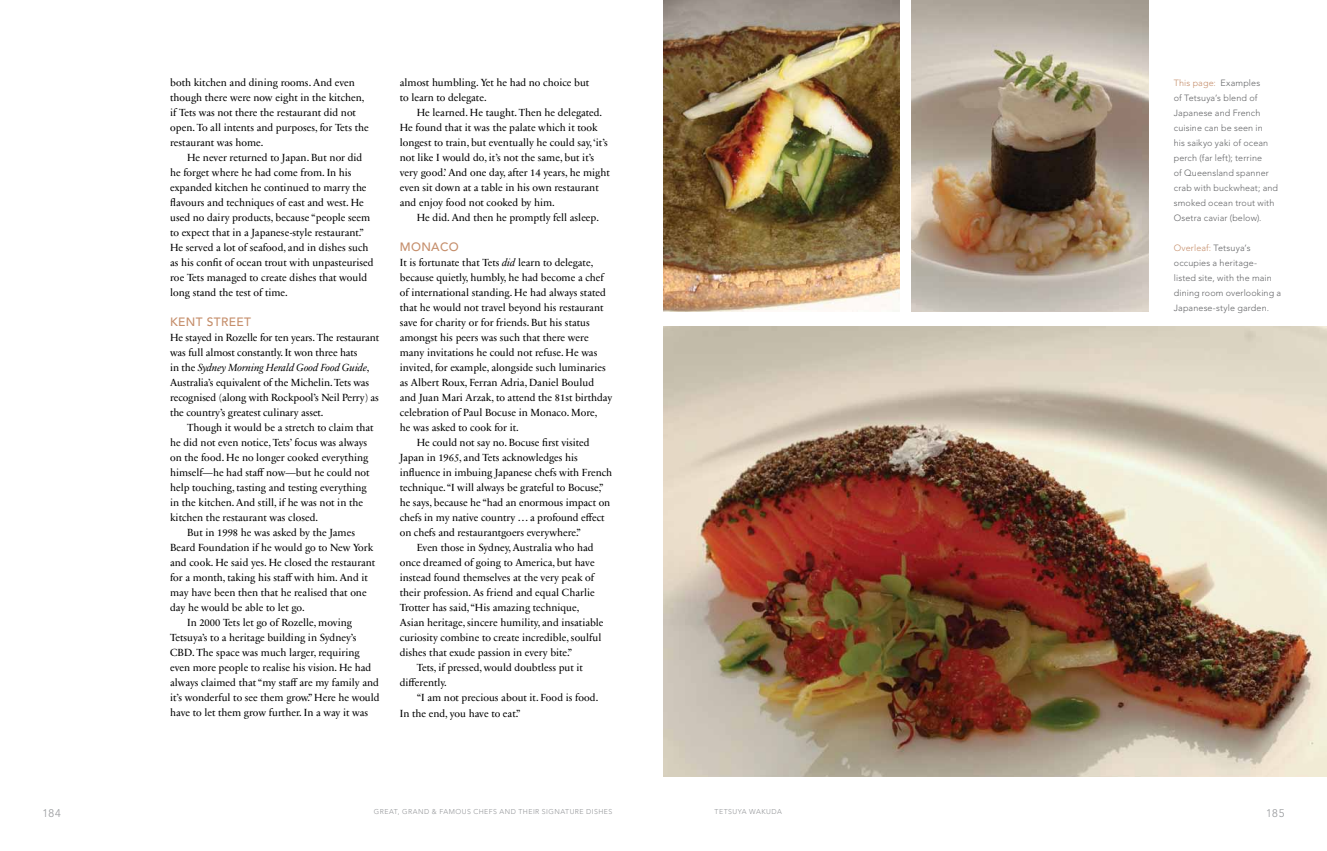
<style>
.page{position:relative;width:1327px;height:851px;background:#fff}
.page>*{position:absolute;margin:0;border:0;box-sizing:border-box;transform-origin:0 0}
.t1{font:500 12px "Avenir";letter-spacing:.03em;color:#c58e6b}
.t2{font:300 11px "Avenir";letter-spacing:.05em;color:#939598}
.t3{font:10.5px/15px "Sabon Next LT";color:#000}
.t4{font:300 9px/15px "Avenir";letter-spacing:.015em;color:#636466}
.t5{font:300 7px "Avenir";letter-spacing:.065em;color:#939598}
.s1{font-style:italic}
.s2{color:#c58e6b}
</style>
<div class="page">
<img style="left:663px;top:326px;width:664px;height:450px">
<img style="left:663px;top:0;width:237px;height:311px">
<img style="left:912px;top:0;width:236px;height:311px">
<p class="t3" style="left:170px;top:75px;width:200px">both kitchen and dining rooms. And even though there were now eight in the kitchen, if Tets was not there the restaurant did not open. To all intents and purposes, for Tets the restaurant was home.</p>
<p class="t3" style="left:170px;top:150px;width:205px;text-indent:17px">He never returned to Japan. But nor did he forget where he had come from. In his expanded kitchen he continued to marry the flavours and techniques of east and west. He used no dairy products, because “people seem to expect that in a Japanese-style restaurant.” He served a lot of seafood, and in dishes such as his confit of ocean trout with unpasteurised roe Tets managed to create dishes that would long stand the test of time.</p>
<p class="t1" style="left:170px;top:315px;width:82px">KENT STREET</p>
<p class="t3" style="left:170px;top:330px;width:211px">He stayed in Rozelle for ten years. The restaurant was full almost constantly. It won three hats<br>in the <span class="s1">Sydney Morning Herald Good Food Guide</span>, Australia’s equivalent of the Michelin. Tets was recognised (along with Rockpool’s Neil Perry) as the country’s greatest culinary asset.</p>
<p class="t3" style="left:187px;top:420px;width:188px">Though it would be a stretch to claim that</p>
<p class="t3" style="left:170px;top:435px;width:199px">he did not even notice, Tets’ focus was always</p>
<p class="t3" style="left:170px;top:450px;width:200px">on the food. He no longer cooked everything</p>
<p class="t3" style="left:170px;top:465px;width:201px">himself—he had staff now—but he could not</p>
<p class="t3" style="left:170px;top:480px;width:198px">help touching, tasting and testing everything</p>
<p class="t3" style="left:170px;top:495px;width:194px">in the kitchen. And still, if he was not in the</p>
<p class="t3" style="left:170px;top:510px;width:149px">kitchen the restaurant was closed.</p>
<p class="t3" style="left:187px;top:525px;width:169px">But in 1998 he was asked by the James</p>
<p class="t3" style="left:170px;top:540px;width:205px">Beard Foundation if he would go to New York</p>
<p class="t3" style="left:170px;top:555px;width:207px">and cook. He said yes. He closed the restaurant</p>
<p class="t3" style="left:170px;top:570px;width:199px">for a month, taking his staff with him. And it</p>
<p class="t3" style="left:170px;top:585px;width:198px">may have been then that he realised that one</p>
<p class="t3" style="left:170px;top:600px;width:136px">day he would be able to let go.</p>
<p class="t3" style="left:187px;top:615px;width:166px">In 2000 Tets let go of Rozelle, moving</p>
<p class="t3" style="left:170px;top:630px;width:188px">Tetsuya’s to a heritage building in Sydney’s</p>
<p class="t3" style="left:170px;top:645px;width:191px">CBD. The space was much larger, requiring</p>
<p class="t3" style="left:170px;top:660px;width:203px">even more people to realise his vision. He had</p>
<p class="t3" style="left:170px;top:675px;width:210px">always claimed that “my staff are my family and</p>
<p class="t3" style="left:170px;top:690px;width:211px">it’s wonderful to see them grow.” Here he would</p>
<p class="t3" style="left:170px;top:705px;width:200px">have to let them grow further. In a way it was</p>
<p class="t3" style="left:400px;top:75px;width:191px">almost humbling. Yet he had no choice but to learn to delegate.</p>
<p class="t3" style="left:400px;top:105px;width:211px;text-indent:17px">He learned. He taught. Then he delegated.<br>He found that it was the palate which it took longest to train, but eventually he could say, ‘it’s not like I would do, it’s not the same, but it’s very good.’ And one day, after 14 years, he might even sit down at a table in his own restaurant and enjoy food not cooked by him.</p>
<p class="t3" style="left:417px;top:210px;width:184px">He did. And then he promptly fell asleep.</p>
<p class="t1" style="left:400px;top:240px;width:61px">MONACO</p>
<p class="t3" style="left:400px;top:255px;width:195px">It is fortunate that Tets <span class="s1">did</span> learn to delegate,</p>
<p class="t3" style="left:400px;top:270px;width:206px">because quietly, humbly, he had become a chef</p>
<p class="t3" style="left:400px;top:285px;width:208px">of international standing. He had always stated</p>
<p class="t3" style="left:400px;top:300px;width:205px">that he would not travel beyond his restaurant</p>
<p class="t3" style="left:400px;top:315px;width:191px">save for charity or for friends. But his status</p>
<p class="t3" style="left:400px;top:330px;width:190px">amongst his peers was such that there were</p>
<p class="t3" style="left:400px;top:345px;width:199px">many invitations he could not refuse. He was</p>
<p class="t3" style="left:400px;top:360px;width:208px">invited, for example, alongside such luminaries</p>
<p class="t3" style="left:400px;top:375px;width:196px">as Albert Roux, Ferran Adria, Daniel Boulud</p>
<p class="t3" style="left:400px;top:390px;width:214px">and Juan Mari Arzak, to attend the 81st birthday</p>
<p class="t3" style="left:400px;top:405px;width:199px">celebration of Paul Bocuse in Monaco. More,</p>
<p class="t3" style="left:400px;top:420px;width:120px">he was asked to cook for it.</p>
<p class="t3" style="left:417px;top:435px;width:174px">He could not say no. Bocuse first visited</p>
<p class="t3" style="left:400px;top:450px;width:179px">Japan in 1965, and Tets acknowledges his</p>
<p class="t3" style="left:400px;top:465px;width:214px">influence in imbuing Japanese chefs with French</p>
<p class="t3" style="left:400px;top:480px;width:205px">technique. “I will always be grateful to Bocuse,”</p>
<p class="t3" style="left:400px;top:495px;width:212px">he says, because he “had an enormous impact on</p>
<p class="t3" style="left:400px;top:510px;width:206px">chefs in my native country … a profound effect</p>
<p class="t3" style="left:400px;top:525px;width:183px">on chefs and restaurantgoers everywhere.”</p>
<p class="t3" style="left:417px;top:540px;width:178px">Even those in Sydney, Australia who had</p>
<p class="t3" style="left:400px;top:555px;width:196px">once dreamed of going to America, but have</p>
<p class="t3" style="left:400px;top:570px;width:196px">instead found themselves at the very peak of</p>
<p class="t3" style="left:400px;top:585px;width:196px">their profession. As friend and equal Charlie</p>
<p class="t3" style="left:400px;top:600px;width:181px">Trotter has said, “His amazing technique,</p>
<p class="t3" style="left:400px;top:615px;width:205px">Asian heritage, sincere humility, and insatiable</p>
<p class="t3" style="left:400px;top:630px;width:203px">curiosity combine to create incredible, soulful</p>
<p class="t3" style="left:400px;top:645px;width:174px">dishes that exude passion in every bite.”</p>
<p class="t3" style="left:417px;top:660px;width:168px">Tets, if pressed, would doubtless put it</p>
<p class="t3" style="left:400px;top:675px;width:48px">differently.</p>
<p class="t3" style="left:417px;top:690px;width:183px">“I am not precious about it. Food is food.</p>
<p class="t3" style="left:400px;top:705px;width:122px">In the end, you have to eat.”</p>
<p class="t4" style="left:1174px;top:75px;width:106px"><span class="s2">This page:</span> Examples<br>of Tetsuya’s blend of<br>Japanese and French cuisine can be seen in<br>his saikyo yaki of ocean perch (far left); terrine<br>of Queensland spanner crab with buckwheat; and smoked ocean trout with<br>Osetra caviar (below).</p>
<p class="t4" style="left:1174px;top:240px;width:109px"><span class="s2">Overleaf:</span> Tetsuya’s occupies a heritage&shy;listed site, with the main dining room overlooking a<br>Japanese-style garden.</p>
<p class="t2" style="left:43px;top:806px;width:20px">184</p>
<p class="t5" style="left:374px;top:807px;width:240px">Great, Grand &amp; Famous Chefs and their sig nature dishes</p>
<p class="t5" style="left:714px;top:807px;width:69px">tetsuya wakuda</p>
<p class="t2" style="left:1266px;top:806px;width:20px">185</p>
</div>
